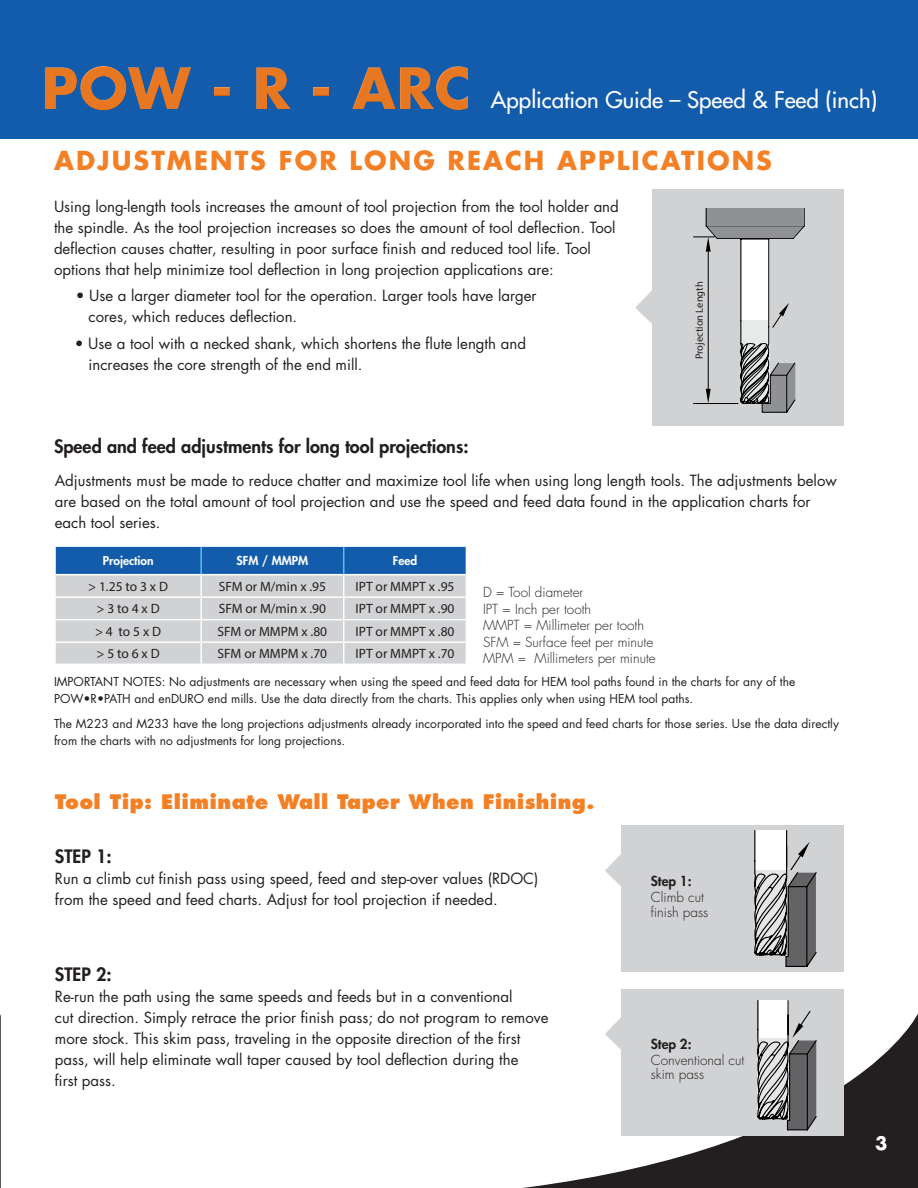
<style>
.page{position:relative;width:918px;height:1188px;background:#fff}
.page>*{position:absolute;margin:0;border:0;box-sizing:border-box;transform-origin:0 0}
.t1{font:700 55.5px "Futura Std";letter-spacing:.01em;color:#e87722}
.t2{font:700 25.5px "Futura Std";letter-spacing:.08em;color:#f48026}
.t3{font:500 22.35px "Futura Std";color:#fff}
.t4{font:800 19.5px "Futura Std";letter-spacing:.02em;color:#f48026}
.t5{font:800 18px "Futura Std";color:#231f20}
.t6{font:700 18px "Futura Std";color:#fff}
.t7{font:15px/21px "Futura Std";color:#231f20}
.t8{font:300 13.5px/16.5px "Futura Std";color:#231f20}
.t9{font:13.5px "Myriad Pro";color:#231f20}
.t10{font:800 13.5px "Futura Std";color:#231f20}
.t11{font:12px/16.5px "Futura Std";color:#231f20}
.t12{font:800 12px "Futura Std";color:#fff}
.t13{font:10.5px "Myriad Pro";color:#231f20}
</style>
<div class="page">
<svg style="left:523px;top:1014px;width:395px;height:174px"></svg>
<hr style="left:0;top:0;width:1px;height:139px;background:#135cab">
<svg style="left:0;top:1014px;width:1px;height:174px"></svg>
<div style="left:1px;top:0;width:917px;height:139px;background:#135cab"></div>
<div style="left:621px;top:825px;width:222px;height:147px;background:#d1d2d4"></div>
<svg style="left:605px;top:854px;width:16px;height:32px"></svg>
<div style="left:621px;top:989px;width:222px;height:147px;background:#d1d2d4"></div>
<svg style="left:605px;top:1016px;width:16px;height:36px"></svg>
<div style="left:652px;top:189px;width:191px;height:236px;background:#d1d2d4"></div>
<svg style="left:635px;top:290px;width:17px;height:34px"></svg>
<svg style="left:55px;top:546px;width:411px;height:118px;background:#a9bacd"></svg>
<svg style="left:754px;top:830px;width:63px;height:137px"></svg>
<svg style="left:757px;top:1000px;width:60px;height:131px"></svg>
<svg style="left:693px;top:207px;width:112px;height:206px"></svg>
<div style="left:707px;top:208px;width:97px;height:17px;background:#8f9194"></div>
<h1 class="t1" style="left:42px;top:51px;width:431px">POW - R - ARC</h1>
<p class="t3" style="left:491px;top:85px;width:388px">Application Guide – Speed &amp; Feed (inch)</p>
<p class="t2" style="left:54px;top:144px;width:719px">ADJUSTMENTS FOR LONG REACH APPLICATIONS</p>
<p class="t7" style="left:54px;top:196px;width:566px">Using long-length tools increases the amount of tool projection from the tool holder and the spindle. As the tool projection increases so does the amount of tool deflection. Tool deflection causes chatter, resulting in poor surface finish and reduced tool life. Tool options that help minimize tool deflection in long projection applications are:</p>
<p class="t7" style="left:89px;top:285px;width:449px;text-indent:-13px">• Use a larger diameter tool for the operation. Larger tools have larger cores, which reduces deflection.</p>
<p class="t7" style="left:89px;top:333px;width:439px;text-indent:-14px">• Use a tool with a necked shank, which shortens the flute length and increases the core strength of the end mill.</p>
<p class="t13" style="left:693px;top:359px;width:79px;rotate:-90deg">Projection Length</p>
<p class="t5" style="left:54px;top:435px;width:416px">Speed and feed adjustments for long tool projections:</p>
<p class="t7" style="left:55px;top:470px;width:784px">Adjustments must be made to reduce chatter and maximize tool life when using long length tools. The adjustments below are based on the total amount of tool projection and use the speed and feed data found in the application charts for each tool series.</p>
<p class="t12" style="left:103px;top:553px;width:52px">Projection</p>
<p class="t12" style="left:237px;top:553px;width:73px">SFM / MMPM</p>
<p class="t12" style="left:393px;top:553px;width:26px">Feed</p>
<p class="t9" style="left:88px;top:578px;width:81px">&gt; 1.25 to 3 x D</p>
<p class="t9" style="left:219px;top:578px;width:109px">SFM or M/min x .95</p>
<p class="t9" style="left:356px;top:578px;width:100px">IPT or MMPT x .95</p>
<p class="t9" style="left:96px;top:601px;width:65px">&gt; 3 to 4 x D</p>
<p class="t9" style="left:219px;top:601px;width:109px">SFM or M/min x .90</p>
<p class="t9" style="left:356px;top:601px;width:100px">IPT or MMPT x .90</p>
<p class="t9" style="left:95px;top:623px;width:68px">&gt; 4 to 5 x D</p>
<p class="t9" style="left:218px;top:623px;width:111px">SFM or MMPM x .80</p>
<p class="t9" style="left:356px;top:623px;width:100px">IPT or MMPT x .80</p>
<p class="t9" style="left:96px;top:645px;width:65px">&gt; 5 to 6 x D</p>
<p class="t9" style="left:218px;top:645px;width:111px">SFM or MMPM x .70</p>
<p class="t9" style="left:356px;top:645px;width:100px">IPT or MMPT x .70</p>
<p class="t8" style="left:483px;top:584px;width:102px">D = Tool diameter</p>
<p class="t8" style="left:483px;top:601px;width:174px">IPT = Inch per tooth<br>MMPT = Millimeter per tooth<br>SFM = Surface feet per minute<br>MPM = Millimeters per minute</p>
<p class="t11" style="left:54px;top:674px;width:743px">IMPORTANT NOTES: No adjustments are necessary when using the speed and feed data for HEM tool paths found in the charts for any of the<br>POW•R•PATH and enDURO end mills. Use the data directly from the charts. This applies only when using HEM tool paths.</p>
<p class="t11" style="left:54px;top:716px;width:786px">The M223 and M233 have the long projections adjustments already incorporated into the speed and feed charts for those series. Use the data directly from the charts with no adjustments for long projections.</p>
<p class="t4" style="left:55px;top:790px;width:541px">Tool Tip: Eliminate Wall Taper When Finishing.</p>
<p class="t5" style="left:55px;top:845px;width:58px">STEP 1:</p>
<p class="t7" style="left:55px;top:868px;width:485px">Run a climb cut finish pass using speed, feed and step-over values (RDOC) from the speed and feed charts. Adjust for tool projection if needed.</p>
<p class="t5" style="left:55px;top:963px;width:58px">STEP 2:</p>
<p class="t7" style="left:55px;top:986px;width:495px">Re-run the path using the same speeds and feeds but in a conventional<br>cut direction. Simply retrace the prior finish pass; do not program to remove more stock. This skim pass, traveling in the opposite direction of the first pass, will help eliminate wall taper caused by tool deflection during the<br>first pass.</p>
<p class="t10" style="left:651px;top:872px;width:42px">Step 1:</p>
<p class="t8" style="left:651px;top:890px;width:59px;line-height:15px">Climb cut finish pass</p>
<p class="t10" style="left:651px;top:1035px;width:42px">Step 2:</p>
<p class="t8" style="left:651px;top:1054px;width:95px;line-height:13.5px">Conventional cut skim pass</p>
<p class="t6" style="left:875px;top:1132px;width:14px">3</p>
</div>
